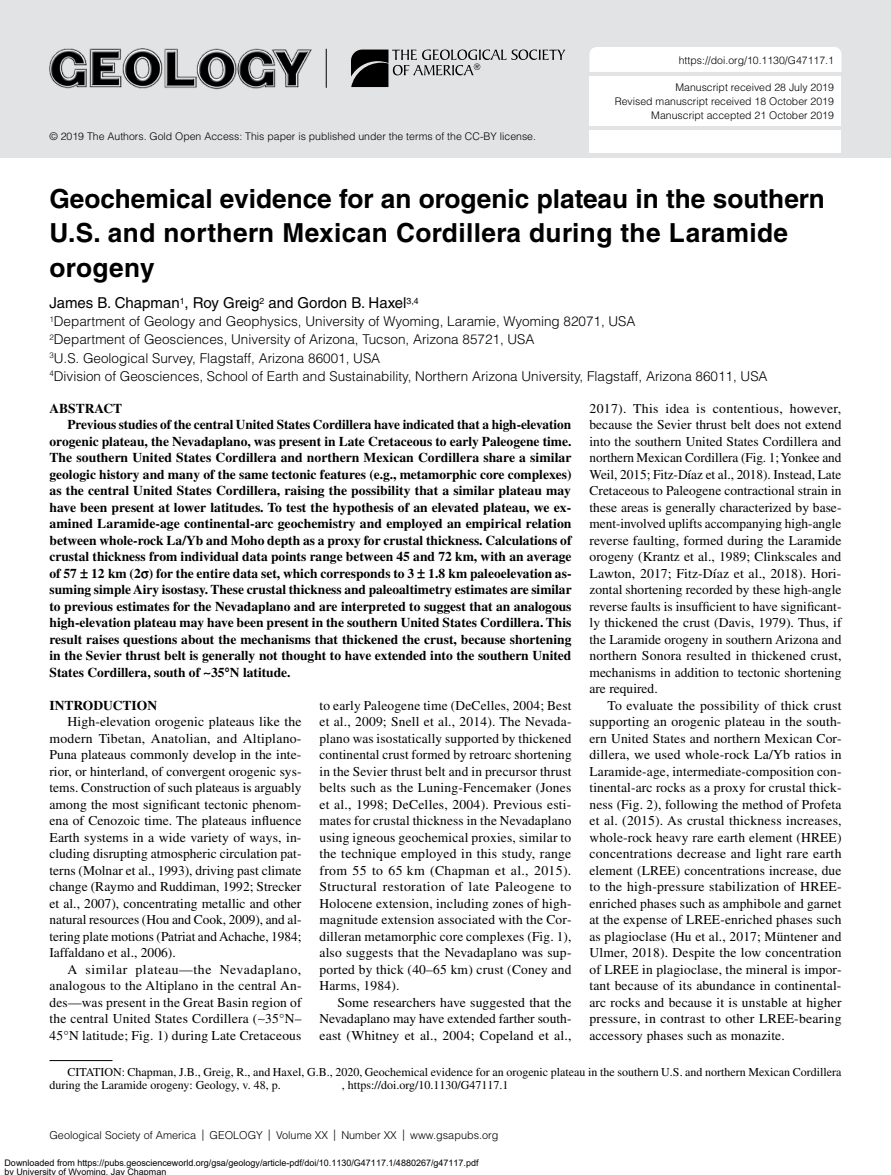
<style>
.page{position:relative;width:891px;height:1175px;background:#fff}
.page>*{position:absolute;margin:0;border:0;box-sizing:border-box;transform-origin:0 0}
.AT{font:700 26.25px/34.5px "Helvetica LT Std";color:#000}
.AU{font:15px "Helvetica LT Std";color:#000}
.T{font:13.5px/16.5px "Times LT Std";letter-spacing:.01em;color:#000;text-align:justify}
.ABST{font:700 13.5px/16.5px "Times LT Std";color:#000;text-align:justify}
.AFF{font:300 13.5px "Helvetica LT Std";color:#000}
._1{font:700 13.5px "Times LT Std";color:#000}
.ABSH{font:700 13.5px "Times LT Std";color:#000}
.t1{font:12px/13.5px "Times LT Std";color:#000}
.Running_Foot{font:300 10.8px "Helvetica LT Std";color:#000}
.id_Tagline{font:300 10.5px/13.5px "Helvetica LT Std";color:#000;text-align:right}
.t2{font:9px/9px "Arial";color:#000}
.s1{color:#fff}
.s2{font-size:11.25px}
</style>
<div class="page">
<div style="left:0;top:0;width:891px;height:158px;background:#e2e3e4"></div>
<hr style="left:326px;top:49px;width:1px;height:39px;background:#000">
<div style="left:590px;top:76px;width:252px;height:50px;background:#fff"></div>
<div style="left:590px;top:47px;width:252px;height:25px;background:#fff"></div>
<hr style="left:50px;top:1060px;width:62px;height:1px;background:#000">
<img style="left:49px;top:48px;width:263px;height:42px">
<svg style="left:351px;top:50px;width:214px;height:37px"></svg>
<div style="left:590px;top:130px;width:252px;height:23px;background:#fff"></div>
<p class="id_Tagline" style="left:679px;top:54px;width:157px">https://doi.org/10.1130/G47117.1</p>
<p class="id_Tagline" style="left:50px;top:129px;width:488px">© 2019 The Authors. Gold Open Access: This paper is published under the terms of the CC-BY license.</p>
<p class="id_Tagline" style="left:615px;top:81px;width:221px">Manuscript received 28 July 2019<br>Revised manuscript received 18 October 2019<br>Manuscript accepted 21 October 2019</p>
<p class="AT" style="left:50px;top:181px;width:777px">Geochemical evidence for an orogenic plateau in the southern<br>U.S. and northern Mexican Cordillera during the Laramide orogeny</p>
<p class="AU" style="left:50px;top:294px;width:371px">James B. Chapman<sup>1</sup>, Roy Greig<sup>2</sup> and Gordon B. Haxel<sup>3,4</sup></p>
<p class="AFF" style="left:50px;top:313px;width:588px"><sup>1</sup>Department of Geology and Geophysics, University of Wyoming, Laramie, Wyoming 82071, USA</p>
<p class="AFF" style="left:50px;top:331px;width:487px"><sup>2</sup>Department of Geosciences, University of Arizona, Tucson, Arizona 85721, USA</p>
<p class="AFF" style="left:50px;top:349px;width:332px"><sup>3</sup>U.S. Geological Survey, Flagstaff, Arizona 86001, USA</p>
<p class="AFF" style="left:50px;top:367px;width:720px"><sup>4</sup>Division of Geosciences, School of Earth and Sustainability, Northern Arizona University, Flagstaff, Arizona 86011, USA</p>
<p class="ABSH" style="left:50px;top:400px;width:74px">ABSTRACT</p>
<p class="ABST" style="left:50px;top:416px;width:524px;text-indent:18px">Previous studies of the central United States Cordillera have indicated that a high-elevation orogenic plateau, the Nevadaplano, was present in Late Cretaceous to early Paleogene time.<br>The southern United States Cordillera and northern Mexican Cordillera share a similar geologic history and many of the same tectonic features (e.g., metamorphic core complexes) as the central United States Cordillera, raising the possibility that a similar plateau may have been present at lower latitudes. To test the hypothesis of an elevated plateau, we ex&shy;amined Laramide-age continental-arc geochemistry and employed an empirical relation between whole-rock La/Yb and Moho depth as a proxy for crustal thickness. Calculations of crustal thickness from individual data points range between 45 and 72 km, with an average of 57 12 km (2 ) for the entire data set, which corresponds to 3 1.8 km paleoelevation as&shy;suming simple Airy isostasy. These crustal thickness and paleoaltimetry estimates are similar to previous estimates for the Nevadaplano and are interpreted to suggest that an analogous high-elevation plateau may have been present in the southern United States Cordillera. This result raises questions about the mechanisms that thickened the crust, because shortening in the Sevier thrust belt is generally not thought to have extended into the southern United States Cordillera, south of ∼35 N latitude.</p>
<p class="_1" style="left:50px;top:697px;width:109px">INTRODUCTION</p>
<p class="T" style="left:50px;top:713px;width:254px;text-indent:18px">High-elevation orogenic plateaus like the modern Tibetan, Anatolian, and Altiplano-Puna plateaus commonly develop in the inte&shy;rior, or hinterland, of convergent orogenic sys&shy;tems. Construction of such plateaus is arguably among the most significant tectonic phenom&shy;ena of Cenozoic time. The plateaus influence Earth systems in a wide variety of ways, in&shy;cluding disrupting atmospheric circulation pat&shy;terns (Molnar et al., 1993), driving past climate change (Raymo and Ruddiman, 1992; Strecker et al., 2007), concentrating metallic and other natural resources (Hou and Cook, 2009), and al&shy;tering plate motions (Patriat and Achache, 1984; Iaffaldano et al., 2006).</p>
<p class="T" style="left:50px;top:961px;width:254px;text-indent:18px">A similar plateau—the Nevadaplano, analogous to the Altiplano in the central An&shy;des—was present in the Great Basin region of the central United States Cordillera (∼35°N– 45°N latitude; Fig. 1) during Late Cretaceous</p>
<p class="T" style="left:590px;top:400px;width:254px">2017). This idea is contentious, however, because the Sevier thrust belt does not extend into the southern United States Cordillera and northern Mexican Cordillera (Fig. 1; Yonkee and Weil, 2015; Fitz-Díaz et al., 2018). Instead, Late Cretaceous to Paleogene contractional strain in these areas is generally characterized by base&shy;ment-involved uplifts accompanying high-angle reverse faulting, formed during the Laramide orogeny (Krantz et al., 1989; Clinkscales and Lawton, 2017; Fitz-Díaz et al., 2018). Hori&shy;zontal shortening recorded by these high-angle reverse faults is insufficient to have significant&shy;ly thickened the crust (Davis, 1979). Thus, if the Laramide orogeny in southern Arizona and northern Sonora resulted in thickened crust, mechanisms in addition to tectonic shortening are required.</p>
<p class="T" style="left:590px;top:697px;width:254px;text-indent:18px">To evaluate the possibility of thick crust supporting an orogenic plateau in the south&shy;ern United States and northern Mexican Cor&shy;dillera, we used whole-rock La/Yb ratios in Laramide-age, intermediate-composition con&shy;tinental-arc rocks as a proxy for crustal thick&shy;ness (Fig. 2), following the method of Profeta et al. (2015). As crustal thickness increases, whole-rock heavy rare earth element (HREE) concentrations decrease and light rare earth element (LREE) concentrations increase, due to the high-pressure stabilization of HREE&shy;enriched phases such as amphibole and garnet at the expense of LREE-enriched phases such as plagioclase (Hu et al., 2017; Müntener and Ulmer, 2018). Despite the low concentration of LREE in plagioclase, the mineral is impor&shy;tant because of its abundance in continental&shy;arc rocks and because it is unstable at higher pressure, in contrast to other LREE-bearing accessory phases such as monazite.</p>
<p class="T" style="left:320px;top:697px;width:254px">to early Paleogene time (DeCelles, 2004; Best et al., 2009; Snell et al., 2014). The Nevada&shy;plano was isostatically supported by thickened continental crust formed by retroarc shortening in the Sevier thrust belt and in precursor thrust belts such as the Luning-Fencemaker (Jones et al., 1998; DeCelles, 2004). Previous esti&shy;mates for crustal thickness in the Nevadaplano using igneous geochemical proxies, similar to the technique employed in this study, range from 55 to 65 km (Chapman et al., 2015).<br>Structural restoration of late Paleogene to Holocene extension, including zones of high&shy;magnitude extension associated with the Cor&shy;dilleran metamorphic core complexes (Fig. 1), also suggests that the Nevadaplano was sup&shy;ported by thick (40–65 km) crust (Coney and Harms, 1984).</p>
<p class="T" style="left:320px;top:994px;width:254px;text-indent:18px">Some researchers have suggested that the Nevadaplano may have extended farther south&shy;east (Whitney et al., 2004; Copeland et al.,</p>
<p class="t1" style="left:50px;top:1065px;width:794px;text-indent:18px">CITATION: Chapman, J.B., Greig, R., and Haxel, G.B., 2020, Geochemical evidence for an orogenic plateau in the southern U.S. and northern Mexican Cordillera during the Laramide orogeny: Geology, v. 48, p. <span class="s1">XXX–XXX</span>, https://doi.org/10.1130/G47117.1</p>
<p class="Running_Foot" style="left:50px;top:1128px;width:450px">Geological Society of America <span class="s2">|</span> GEOLOGY <span class="s2">|</span> Volume XX <span class="s2">|</span> Number XX <span class="s2">|</span> www.gsapubs.org</p>
<p class="t2" style="left:4px;top:1159px;width:476px">Downloaded from https://pubs.geoscienceworld.org/gsa/geology/article-pdf/doi/10.1130/G47117.1/4880267/g47117.pdf by University of Wyoming Jay Chapman</p>
</div>
